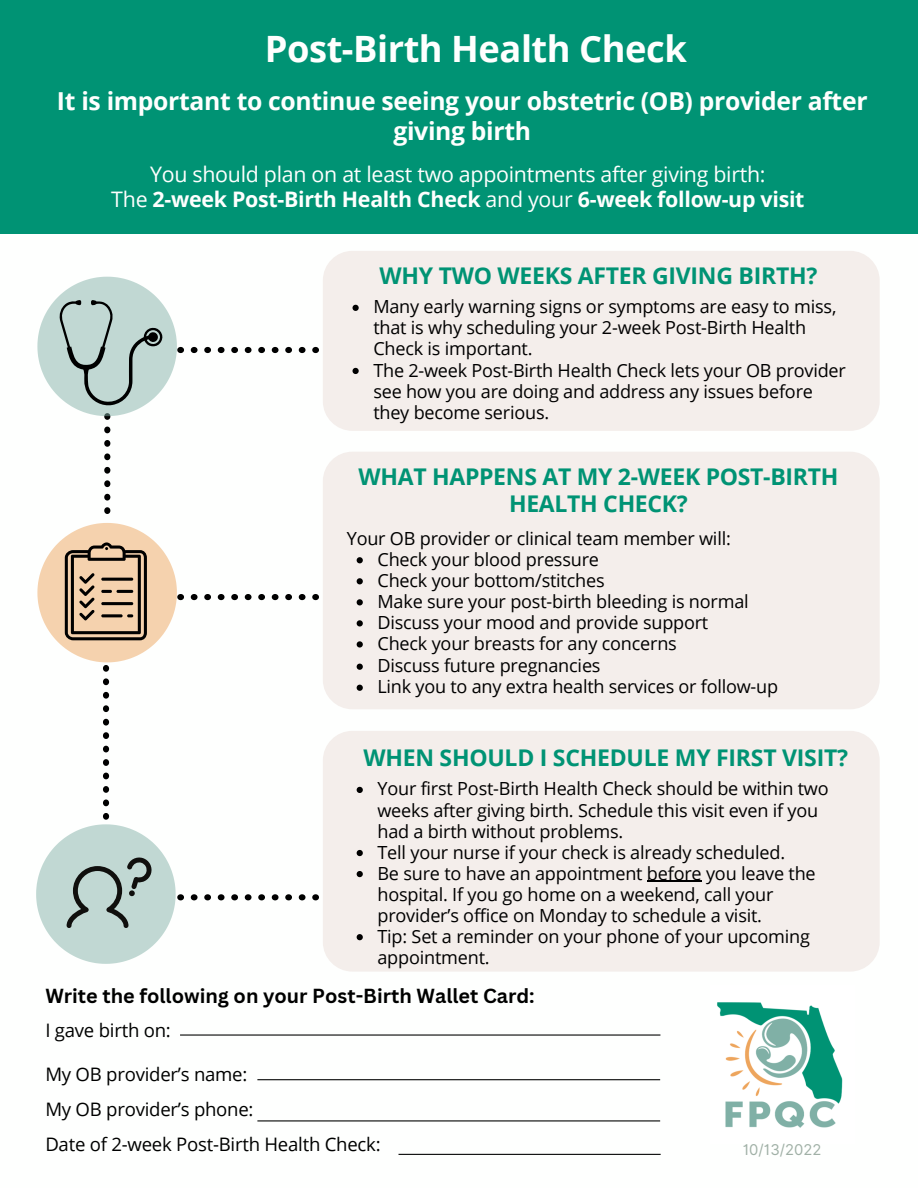
<style>
.page{position:relative;width:918px;height:1188px;background:#fff}
.page>*{position:absolute;margin:0;border:0;box-sizing:border-box;transform-origin:0 0}
.t1{font:700 36.3px "Open Sans";letter-spacing:-.015em;color:#fefffe}
.t2{font:700 24.75px/29.7px "Open Sans";letter-spacing:-.015em;color:#fefffe;text-align:center}
.t3{font:700 23.1px/27.2px "Open Sans";letter-spacing:-.01em;color:#009374;text-align:center}
.t4{font:21.45px/24.8px "Open Sans";letter-spacing:-.015em;color:#fefffe;text-align:center}
.t5{font:700 19.8px "Canva Sans";color:#000}
.t6{font:18.6px/34.8px "Open Sans";letter-spacing:-.015em;color:#000}
.t7{font:18.15px/21px "Open Sans";letter-spacing:-.01em;color:#000}
.t8{font:14.85px "Inter";color:#a0b0a6}
.s1{font-weight:700}
</style>
<div class="page">
<div style="left:323px;top:452px;width:557px;height:257px;background:#f4eeeb;border-radius:30px"></div>
<div style="left:0;top:0;width:918px;height:234px;background:#009374"></div>
<div style="left:323px;top:251px;width:557px;height:180px;background:#f4eeeb;border-radius:30px"></div>
<div style="left:323px;top:731px;width:557px;height:241px;background:#f4eeeb;border-radius:30px"></div>
<hr style="left:180px;top:1034px;width:480px;height:2px;background:#000">
<hr style="left:257px;top:1079px;width:403px;height:1px;background:#000">
<hr style="left:399px;top:1154px;width:262px;height:1px;background:#000">
<hr style="left:257px;top:1120px;width:403px;height:1px;background:#000">
<img style="left:717px;top:1002px;width:126px;height:126px">
<svg style="left:37px;top:277px;width:306px;height:237px"></svg>
<svg style="left:36px;top:523px;width:307px;height:441px"></svg>
<svg style="left:357px;top:557px;width:6px;height:6px"></svg>
<svg style="left:357px;top:578px;width:6px;height:6px"></svg>
<svg style="left:357px;top:599px;width:6px;height:6px"></svg>
<svg style="left:357px;top:620px;width:6px;height:6px"></svg>
<svg style="left:357px;top:641px;width:6px;height:7px"></svg>
<svg style="left:357px;top:664px;width:6px;height:6px"></svg>
<svg style="left:357px;top:685px;width:6px;height:6px"></svg>
<svg style="left:353px;top:305px;width:6px;height:6px"></svg>
<svg style="left:353px;top:368px;width:6px;height:6px"></svg>
<svg style="left:357px;top:787px;width:6px;height:6px"></svg>
<svg style="left:357px;top:850px;width:6px;height:6px"></svg>
<svg style="left:357px;top:871px;width:6px;height:6px"></svg>
<hr style="left:647px;top:881px;width:55px;height:1px;background:#000">
<svg style="left:357px;top:934px;width:6px;height:6px"></svg>
<h1 class="t1" style="left:265px;top:24px;width:424px">Post-Birth Health Check</h1>
<h2 class="t2" style="left:57px;top:86px;width:812px">It is important to continue seeing your obstetric (OB) provider after giving birth</h2>
<p class="t4" style="left:111px;top:162px;width:695px">You should plan on at least two appointments after giving birth:<br>The <span class="s1">2-week Post-Birth Health Check</span> and your <span class="s1">6-week follow-up visit</span></p>
<p class="t3" style="left:380px;top:261px;width:439px">WHY TWO WEEKS AFTER GIVING BIRTH?</p>
<p class="t7" style="left:373px;top:296px;width:474px">Many early warning signs or symptoms are easy to miss, that is why scheduling your 2-week Post-Birth Health Check is important.<br>The 2-week Post-Birth Health Check lets your OB provider see how you are doing and address any issues before they become serious.</p>
<p class="t3" style="left:359px;top:462px;width:481px">WHAT HAPPENS AT MY 2-WEEK POST-BIRTH<br>HEALTH CHECK?</p>
<p class="t7" style="left:347px;top:527px;width:386px">Your OB provider or clinical team member will:</p>
<p class="t7" style="left:377px;top:548px;width:402px">Check your blood pressure<br>Check your bottom/stitches<br>Make sure your post-birth bleeding is normal Discuss your mood and provide support<br>Check your breasts for any concerns<br>Discuss future pregnancies<br>Link you to any extra health services or follow-up</p>
<p class="t3" style="left:363px;top:743px;width:486px">WHEN SHOULD I SCHEDULE MY FIRST VISIT?</p>
<p class="t7" style="left:377px;top:778px;width:453px">Your first Post-Birth Health Check should be within two weeks after giving birth. Schedule this visit even if you had a birth without problems.<br>Tell your nurse if your check is already scheduled.<br>Be sure to have an appointment before you leave the hospital. If you go home on a weekend, call your provider’s office on Monday to schedule a visit.<br>Tip: Set a reminder on your phone of your upcoming appointment.</p>
<p class="t5" style="left:45px;top:982px;width:491px">Write the following on your Post-Birth Wallet Card:</p>
<p class="t6" style="left:45px;top:1013px;width:127px">I gave birth on:</p>
<p class="t6" style="left:45px;top:1057px;width:337px">My OB provider’s name:<br>My OB provider’s phone:<br>Date of 2-week Post-Birth Health Check:</p>
<p class="t8" style="left:743px;top:1141px;width:80px">10/13/2022</p>
</div>
